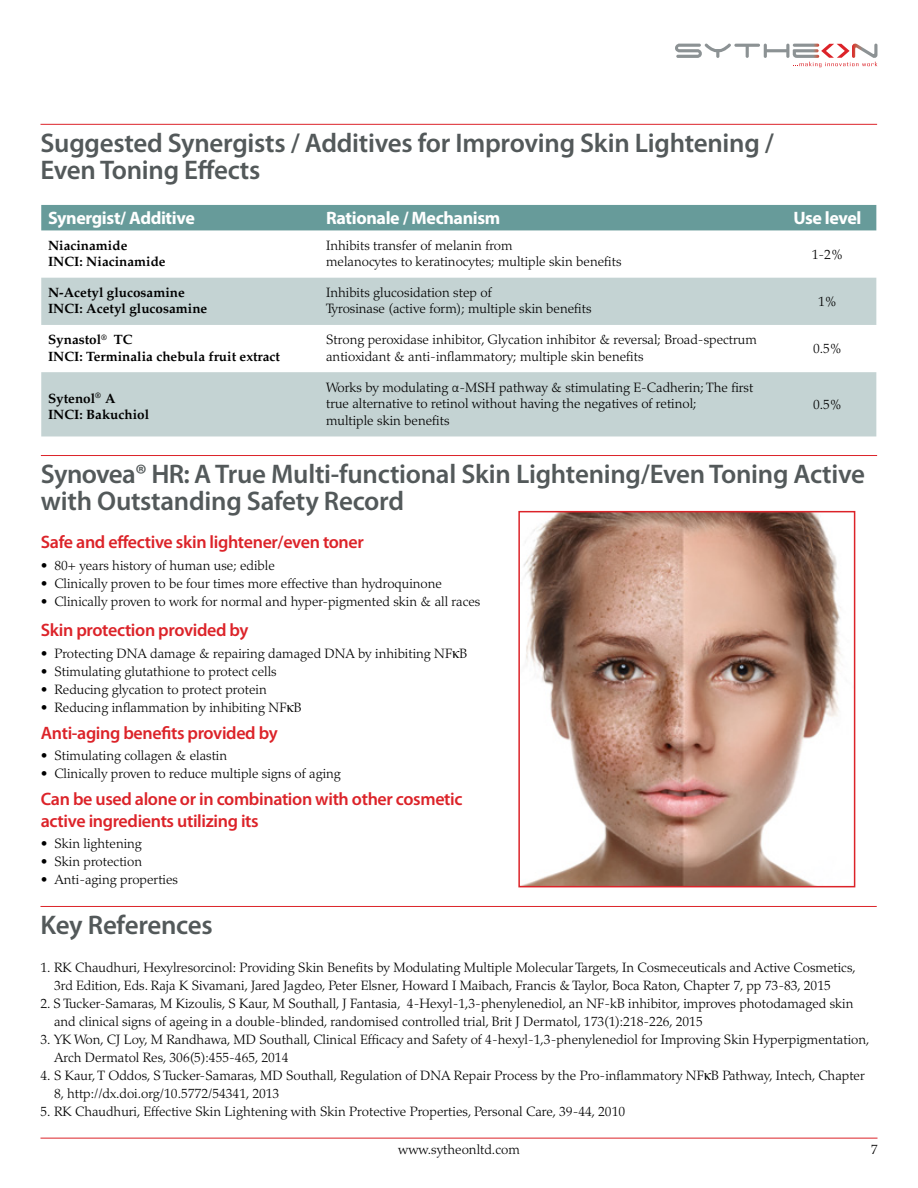
<style>
.page{position:relative;width:918px;height:1188px;background:#fff}
.page>*{position:absolute;margin:0;border:0;box-sizing:border-box;transform-origin:0 0}
.t1{font:600 27px/27px "Myriad Pro";letter-spacing:-.01em;color:#53595a}
.t2{font:600 18px/21.5px "Myriad Pro";letter-spacing:-.02em;color:#dc2329}
.t3{font:700 18px "Myriad Pro";letter-spacing:-.02em;color:#fff}
.t4{font:300 13.5px/16.5px "Palatino LT Std";color:#000}
.t5{font:700 13.5px/16.5px "Palatino LT Std";color:#000}
.s1{font-family:"Calibri"}
.s2{font-family:"Times New Roman";font-weight:400;font-size:15px}
</style>
<div class="page">
<hr style="left:40px;top:1138px;width:838px;height:1px;background:#dc2329">
<svg style="left:675px;top:43px;width:202px;height:24px"></svg>
<hr style="left:40px;top:906px;width:837px;height:1px;background:#dc2329">
<hr style="left:40px;top:124px;width:837px;height:1px;background:#dc2329">
<div style="left:41px;top:205px;width:835px;height:25px;background:#679b9a"></div>
<svg style="left:41px;top:278px;width:835px;height:158px;fill:#c4d3d3"></svg>
<hr style="left:41px;top:455px;width:836px;height:1px;background:#dc2329">
<img style="left:523px;top:514px;width:319px;height:370px">
<div style="left:518px;top:511px;width:337px;height:376px;border:2px solid #dc2329"></div>
<h1 class="t1" style="left:40px;top:128px;width:735px">Suggested Synergists / Additives for Improving Skin Lightening /<br>Even Toning Effects</h1>
<h2 class="t3" style="left:48px;top:207px;width:148px">Synergist/ Additive</h2>
<h2 class="t3" style="left:326px;top:207px;width:176px">Rationale / Mechanism</h2>
<h2 class="t3" style="left:793px;top:207px;width:70px">Use level</h2>
<p class="t5" style="left:48px;top:237px;width:119px">Niacinamide<br>INCI: Niacinamide</p>
<p class="t4" style="left:326px;top:237px;width:297px">Inhibits transfer of melanin from<br>melanocytes to keratinocytes; multiple skin benefits</p>
<p class="t4" style="left:812px;top:246px;width:33px">1-2%</p>
<p class="t5" style="left:48px;top:284px;width:161px">N-Acetyl glucosamine<br>INCI: Acetyl glucosamine</p>
<p class="t4" style="left:326px;top:284px;width:267px">Inhibits glucosidation step of<br>Tyrosinase (active form); multiple skin benefits</p>
<p class="t4" style="left:818px;top:294px;width:20px">1%</p>
<p class="t5" style="left:48px;top:332px;width:234px">Synastol<sup>®</sup> TC<br>INCI: Terminalia chebula fruit extract</p>
<p class="t4" style="left:326px;top:332px;width:432px">Strong peroxidase inhibitor, Glycation inhibitor &amp; reversal; Broad-spectrum antioxidant &amp; anti-inflammatory; multiple skin benefits</p>
<p class="t4" style="left:813px;top:341px;width:30px">0.5%</p>
<p class="t5" style="left:48px;top:390px;width:103px">Sytenol<sup>®</sup> A<br>INCI: Bakuchiol</p>
<p class="t4" style="left:326px;top:379px;width:429px">Works by modulating <span class="s1">α</span>-MSH pathway &amp; stimulating E-Cadherin; The first true alternative to retinol without having the negatives of retinol;<br>multiple skin benefits</p>
<p class="t4" style="left:813px;top:397px;width:30px">0.5%</p>
<h1 class="t1" style="left:41px;top:460px;width:826px">Synovea® HR: A True Multi-functional Skin Lightening/Even Toning Active with Outstanding Safety Record</h1>
<h2 class="t2" style="left:41px;top:531px;width:325px">Safe and effective skin lightener/even toner</h2>
<p class="t4" style="left:41px;top:557px;width:235px">• 80+ years history of human use; edible</p>
<p class="t4" style="left:41px;top:575px;width:403px">• Clinically proven to be four times more effective than hydroquinone</p>
<p class="t4" style="left:41px;top:593px;width:441px">• Clinically proven to work for normal and hyper-pigmented skin &amp; all races</p>
<h2 class="t2" style="left:41px;top:619px;width:209px">Skin protection provided by</h2>
<p class="t4" style="left:41px;top:645px;width:428px">• Protecting DNA damage &amp; repairing damaged DNA by inhibiting NF<span class="s2">κ</span>B</p>
<p class="t4" style="left:41px;top:663px;width:237px">• Stimulating glutathione to protect cells</p>
<p class="t4" style="left:41px;top:681px;width:227px">• Reducing glycation to protect protein</p>
<p class="t4" style="left:41px;top:699px;width:262px">• Reducing inflammation by inhibiting NF<span class="s2">κ</span>B</p>
<h2 class="t2" style="left:41px;top:721px;width:238px">Anti-aging benefits provided by</h2>
<p class="t4" style="left:41px;top:748px;width:188px">• Stimulating collagen &amp; elastin</p>
<p class="t4" style="left:41px;top:766px;width:302px">• Clinically proven to reduce multiple signs of aging</p>
<h2 class="t2" style="left:41px;top:788px;width:423px">Can be used alone or in combination with other cosmetic active ingredients utilizing its</h2>
<p class="t4" style="left:41px;top:836px;width:103px">• Skin lightening</p>
<p class="t4" style="left:41px;top:854px;width:103px">• Skin protection</p>
<p class="t4" style="left:41px;top:872px;width:139px">• Anti-aging properties</p>
<h1 class="t1" style="left:40px;top:911px;width:174px">Key References</h1>
<p class="t4" style="left:54px;top:959px;width:803px;line-height:18px;text-indent:-14px">1. RK Chaudhuri, Hexylresorcinol: Providing Skin Benefits by Modulating Multiple Molecular Targets, In Cosmeceuticals and Active Cosmetics,<br>3rd Edition, Eds. Raja K Sivamani, Jared Jagdeo, Peter Elsner, Howard I Maibach, Francis &amp; Taylor, Boca Raton, Chapter 7, pp 73-83, 2015</p>
<p class="t4" style="left:54px;top:995px;width:801px;line-height:18px;text-indent:-14px">2. S Tucker-Samaras, M Kizoulis, S Kaur, M Southall, J Fantasia, 4-Hexyl-1,3-phenylenediol, an NF-kB inhibitor, improves photodamaged skin and clinical signs of ageing in a double-blinded, randomised controlled trial, Brit J Dermatol, 173(1):218-226, 2015</p>
<p class="t4" style="left:54px;top:1031px;width:817px;line-height:18px;text-indent:-14px">3. YK Won, CJ Loy, M Randhawa, MD Southall, Clinical Efficacy and Safety of 4-hexyl-1,3-phenylenediol for Improving Skin Hyperpigmentation,<br>Arch Dermatol Res, 306(5):455-465, 2014</p>
<p class="t4" style="left:54px;top:1067px;width:812px;line-height:18px;text-indent:-14px">4. S Kaur, T Oddos, S Tucker-Samaras, MD Southall, Regulation of DNA Repair Process by the Pro-inflammatory NF<span class="s2">κ</span>B Pathway, Intech, Chapter<br>8, http://dx.doi.org/10.5772/54341, 2013</p>
<p class="t4" style="left:41px;top:1103px;width:586px">5. RK Chaudhuri, Effective Skin Lightening with Skin Protective Properties, Personal Care, 39-44, 2010</p>
<p class="t4" style="left:398px;top:1142px;width:123px">www.sytheonltd.com</p>
<p class="t4" style="left:871px;top:1142px;width:8px">7</p>
</div>
